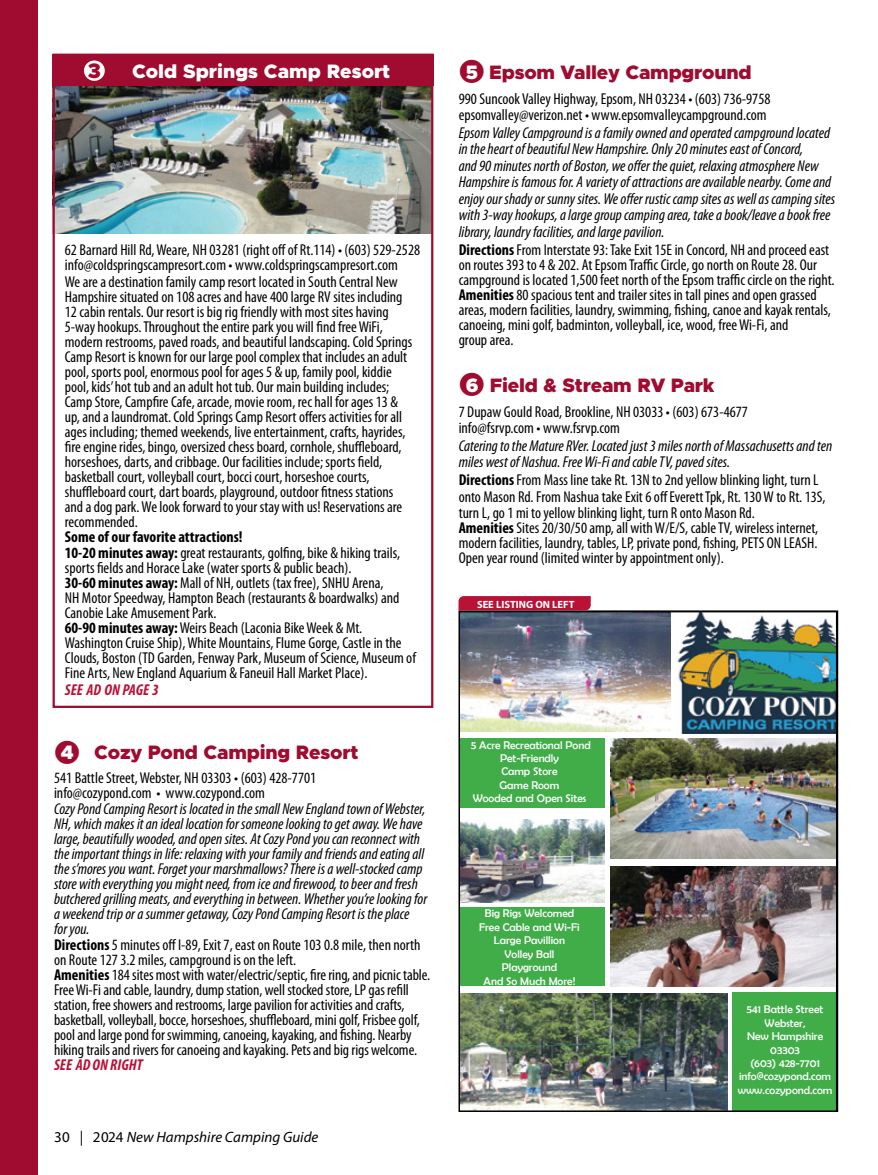
<style>
.page{position:relative;width:878px;height:1175px;background:#fff}
.page>*{position:absolute;margin:0;border:0;box-sizing:border-box;transform-origin:0 0}
.t1{font:900 21px "Metropolis";color:#a00c30}
.t2{font:900 19.5px "Metropolis";letter-spacing:-.01em;color:#a00c30}
.t3{font:900 19.5px "Metropolis";color:#fff}
.t4{font:condensed 15.75px/15px "Myriad Pro";color:#000}
.t5{font:italic condensed 15.75px/15px "Myriad Pro";color:#000}
.t6{font:italic 700 condensed 15.75px "Myriad Pro";color:#b81237}
.t7{font:italic 15px "Myriad Pro";color:#000}
.t8{font:11.25px/13.5px "Berlin Sans FB";color:#fff;text-align:center}
.t9{font:700 10.5px "Myriad Pro";color:#fff}
.s1{font-weight:700}
.s2{color:#fff}
.s3{font-weight:700;font-style:normal}
.s4{font-style:normal}
.s5{font-style:italic}
</style>
<div class="page">
<img style="left:461px;top:613px;width:374px;height:496px">
<img style="left:610px;top:738px;width:225px;height:121px">
<img style="left:610px;top:865px;width:225px;height:122px">
<div style="left:609px;top:859px;width:226px;height:6px;background:#fff"></div>
<div style="left:458px;top:610px;width:380px;height:502px;border:2px solid #000"></div>
<img style="left:56px;top:86px;width:374px;height:147px">
<div style="left:52px;top:54px;width:381px;height:32px;background:#a00c30"></div>
<div style="left:84px;top:60px;width:21px;height:21px;background:#fff;border-radius:50%"></div>
<svg style="left:458px;top:596px;width:132px;height:14px;background:#b81539"></svg>
<div style="left:0;top:0;width:37px;height:1174px;background:#a00c30"></div>
<h1 class="t1" style="left:88px;top:57px;width:14px">3</h1>
<p class="t3" style="left:132px;top:59px;width:260px">Cold Springs Camp Resort</p>
<p class="t4" style="left:65px;top:242px;width:357px">62 Barnard Hill Rd, Weare, NH 03281 (right off of Rt.114) • (603) 529-2528 info@coldspringscampresort.com • www.coldspringscampresort.com</p>
<p class="t4" style="left:65px;top:274px;width:349px">We are a destination family camp resort located in South Central New Hampshire situated on 108 acres and have 400 large RV sites including 12 cabin rentals. Our resort is big rig friendly with most sites having 5-way hookups. Throughout the entire park you will find free WiFi, modern restrooms, paved roads, and beautiful landscaping. Cold Springs Camp Resort is known for our large pool complex that includes an adult pool, sports pool, enormous pool for ages 5 &amp; up, family pool, kiddie pool, kids’ hot tub and an adult hot tub. Our main building includes; Camp Store, Campfire Cafe, arcade, movie room, rec hall for ages 13 &amp; up, and a laundromat. Cold Springs Camp Resort offers activities for all ages including; themed weekends, live entertainment, crafts, hayrides, fire engine rides, bingo, oversized chess board, cornhole, shuffleboard, horseshoes, darts, and cribbage. Our facilities include; sports field, basketball court, volleyball court, bocci court, horseshoe courts, shuffleboard court, dart boards, playground, outdoor fitness stations and a dog park. We look forward to your stay with us! Reservations are recommended.</p>
<p class="t4" style="left:65px;top:529px;width:352px"><span class="s1">Some of our favorite attractions!<br>10-20 minutes away:</span> great restaurants, golfing, bike &amp; hiking trails, sports fields and Horace Lake (water sports &amp; public beach).<br><span class="s1">30-60 minutes away:</span> Mall of NH, outlets (tax free), SNHU Arena,<br>NH Motor Speedway, Hampton Beach (restaurants &amp; boardwalks) and Canobie Lake Amusement Park.<br><span class="s1">60-90 minutes away:</span> Weirs Beach (Laconia Bike Week &amp; Mt.<br>Washington Cruise Ship), White Mountains, Flume Gorge, Castle in the Clouds, Boston (TD Garden, Fenway Park, Museum of Science, Museum of Fine Arts, New England Aquarium &amp; Faneuil Hall Market Place).</p>
<p class="t6" style="left:65px;top:680px;width:96px">SEE AD ON PAGE 3</p>
<p class="t2" style="left:54px;top:740px;width:306px">●<span class="s2">4</span> Cozy Pond Camping Resort</p>
<p class="t4" style="left:54px;top:770px;width:264px">541 Battle Street, Webster, NH 03303 • (603) 428-7701 info@cozypond.com • www.cozypond.com</p>
<p class="t5" style="left:54px;top:801px;width:378px">Cozy Pond Camping Resort is located in the small New England town of Webster, NH, which makes it an ideal location for someone looking to get away. We have large, beautifully wooded, and open sites. At Cozy Pond you can reconnect with the important things in life: relaxing with your family and friends and eating all the s’mores you want. Forget your marshmallows? There is a well-stocked camp store with everything you might need, from ice and firewood, to beer and fresh butchered grilling meats, and everything in between. Whether you’re looking for a weekend trip or a summer getaway, Cozy Pond Camping Resort is the place<br>for you.<br><span class="s3">Directions</span> <span class="s4">5 minutes off I-89, Exit 7, east on Route 103 0.8 mile, then north on Route 127 3.2 miles, campground is on the left.<br></span><span class="s3">Amenities</span> <span class="s4">184 sites most with water/electric/septic, fire ring, and picnic table.<br>Free Wi-Fi and cable, laundry, dump station, well stocked store, LP gas refill station, free showers and restrooms, large pavilion for activities and crafts, basketball, volleyball, bocce, horseshoes, shuffleboard, mini golf, Frisbee golf, pool and large pond for swimming, canoeing, kayaking, and fishing. Nearby hiking trails and rivers for canoeing and kayaking. Pets and big rigs welcome.</span></p>
<p class="t6" style="left:54px;top:1054px;width:90px">SEE AD ON RIGHT</p>
<p class="t7" style="left:54px;top:1128px;width:266px"><span class="s4">30 | 2024</span> New Hampshire Camping Guide</p>
<p class="t2" style="left:458px;top:59px;width:294px">●<span class="s2">5</span> Epsom Valley Campground</p>
<p class="t4" style="left:458px;top:90px;width:313px;line-height:16.5px">990 Suncook Valley Highway, Epsom, NH 03234 • (603) 736-9758 epsomvalley@verizon.net • www.epsomvalleycampground.com</p>
<p class="t5" style="left:458px;top:124px;width:378px;line-height:16.6px">Epsom Valley Campground is a family owned and operated campground located in the heart of beautiful New Hampshire. Only 20 minutes east of Concord,<br>and 90 minutes north of Boston, we offer the quiet, relaxing atmosphere New Hampshire is famous for. A variety of attractions are available nearby. Come and enjoy our shady or sunny sites. We offer rustic camp sites as well as camping sites with 3-way hookups, a large group camping area, take a book/leave a book free library, laundry facilities, and large pavilion.<br><span class="s3">Directions</span> <span class="s4">From Interstate 93: Take Exit 15E in Concord, NH and proceed east</span></p>
<p class="t4" style="left:458px;top:257px;width:377px">on routes 393 to 4 &amp; 202. At Epsom Traffic Circle, go north on Route 28. Our campground is located 1,500 feet north of the Epsom traffic circle on the right.<br><span class="s1">Amenities</span> 80 spacious tent and trailer sites in tall pines and open grassed areas, modern facilities, laundry, swimming, fishing, canoe and kayak rentals, canoeing, mini golf, badminton, volleyball, ice, wood, free Wi-Fi, and<br>group area.</p>
<p class="t2" style="left:458px;top:372px;width:257px">●<span class="s2">6</span> Field &amp; Stream RV Park</p>
<p class="t4" style="left:458px;top:403px;width:291px;line-height:16.5px">7 Dupaw Gould Road, Brookline, NH 03033 • (603) 673-4677 info@fsrvp.com • www.fsrvp.com</p>
<p class="t4" style="left:458px;top:437px;width:375px;line-height:16.8px"><span class="s5">Catering to the Mature RVer. Located just 3 miles north of Massachusetts and ten miles west of Nashua. Free Wi-Fi and cable TV, paved sites.<br></span><span class="s1">Directions</span> From Mass line take Rt. 13N to 2nd yellow blinking light, turn L onto Mason Rd. From Nashua take Exit 6 off Everett Tpk, Rt. 130 W to Rt. 13S, turn L, go 1 mi to yellow blinking light, turn R onto Mason Rd.</p>
<p class="t4" style="left:458px;top:520px;width:361px;text-align:justify"><span class="s1">Amenities</span> Sites 20/30/50 amp, all with W/E/S, cable TV, wireless internet, modern facilities, laundry, tables, LP, private pond, fishing, PETS ON LEASH.<br>Open year round (limited winter by appointment only).</p>
<p class="t9" style="left:477px;top:597px;width:99px">SEE LISTING ON LEFT</p>
<p class="t8" style="left:471px;top:738px;width:121px">5 Acre Recreational Pond<br>Pet-Friendly<br>Camp Store<br>Game Room<br>Wooded and Open Sites</p>
<p class="t8" style="left:479px;top:906px;width:102px">Big Rigs Welcomed<br>Free Cable and Wi-Fi<br>Large Pavillion<br>Volley Ball<br>Playground<br>And So Much More!</p>
<p class="t8" style="left:737px;top:1002px;width:96px">541 Battle Street<br>Webster,<br>New Hampshire<br>03303<br>(603) 428-7701 info@cozypond.com www.cozypond.com</p>
</div>
